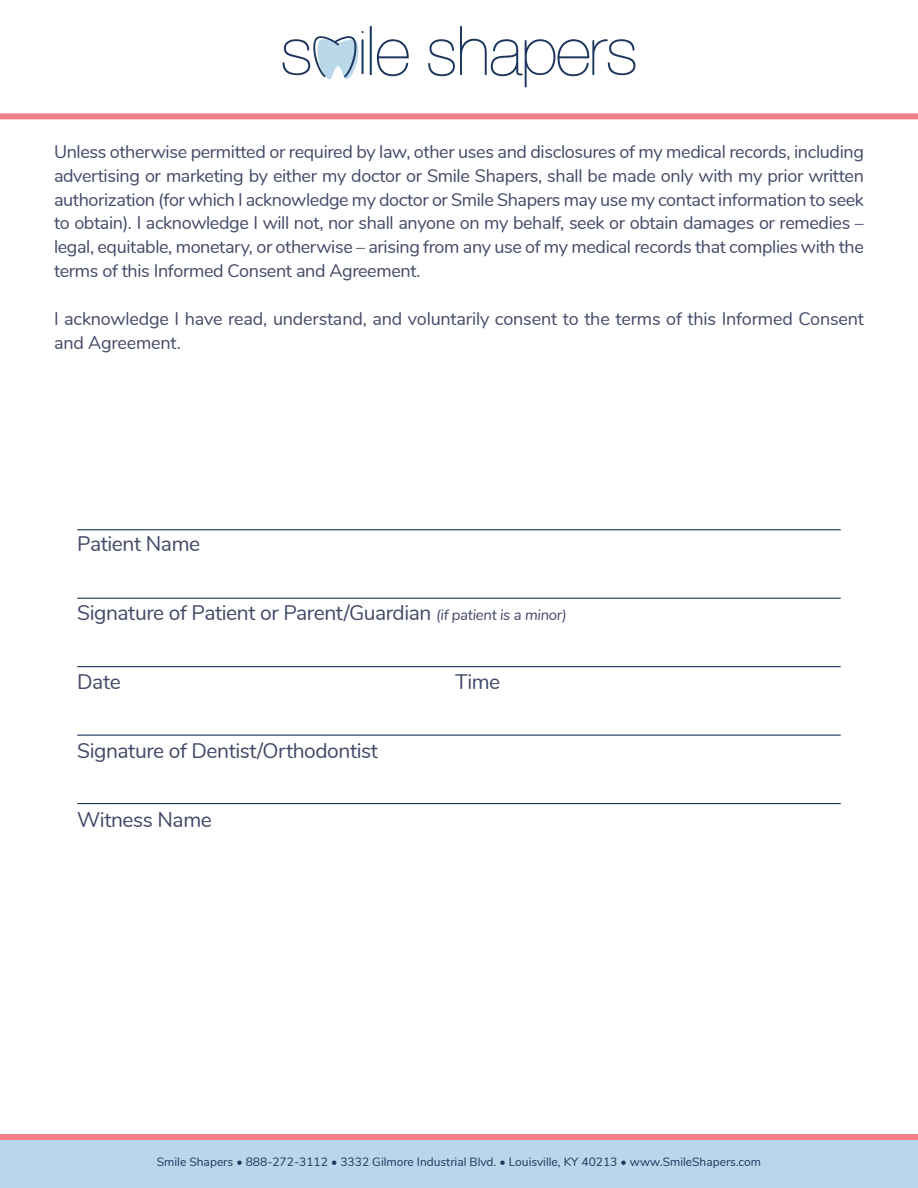
<style>
.page{position:relative;width:918px;height:1188px;background:#fff}
.page>*{position:absolute;margin:0;border:0;box-sizing:border-box;transform-origin:0 0}
.t1{font:21px "Nunito";letter-spacing:-.02em;color:#434968}
.t2{font:18px/24px "Nunito";letter-spacing:-.01em;color:#434968;text-align:justify}
.t3{font:12px "Nunito";color:#1b355e}
.s1{font-style:italic;font-size:15px}
</style>
<div class="page">
<div style="left:0;top:113px;width:918px;height:6px;background:#f37f89"></div>
<svg style="left:428px;top:26px;width:207px;height:61px"></svg>
<svg style="left:370px;top:26px;width:39px;height:50px"></svg>
<svg style="left:283px;top:31px;width:81px;height:49px"></svg>
<div style="left:0;top:1135px;width:918px;height:53px;background:#b9d7ea"></div>
<div style="left:0;top:1134px;width:918px;height:6px;background:#f37f89"></div>
<hr style="left:77px;top:529px;width:764px;height:1px;background:#1b355e">
<hr style="left:77px;top:598px;width:764px;height:1px;background:#1b355e">
<hr style="left:77px;top:666px;width:764px;height:1px;background:#1b355e">
<hr style="left:77px;top:735px;width:764px;height:1px;background:#1b355e">
<hr style="left:77px;top:803px;width:764px;height:1px;background:#1b355e">
<p class="t2" style="left:54px;top:138px;width:811px">Unless otherwise permitted or required by law, other uses and disclosures of my medical records, including advertising or marketing by either my doctor or Smile Shapers, shall be made only with my prior written authorization (for which I acknowledge my doctor or Smile Shapers may use my contact information to seek to obtain). I acknowledge I will not, nor shall anyone on my behalf, seek or obtain damages or remedies – legal, equitable, monetary, or otherwise – arising from any use of my medical records that complies with the terms of this Informed Consent and Agreement.</p>
<p class="t2" style="left:54px;top:306px;width:812px">I acknowledge I have read, understand, and voluntarily consent to the terms of this Informed Consent and Agreement.</p>
<p class="t1" style="left:77px;top:528px;width:124px">Patient Name</p>
<p class="t1" style="left:77px;top:597px;width:491px">Signature of Patient or Parent/Guardian <span class="s1">(if patient is a minor)</span></p>
<p class="t1" style="left:77px;top:666px;width:45px">Date</p>
<p class="t1" style="left:455px;top:666px;width:47px">Time</p>
<p class="t1" style="left:77px;top:735px;width:302px">Signature of Dentist/Orthodontist</p>
<p class="t1" style="left:77px;top:804px;width:136px">Witness Name</p>
<p class="t3" style="left:157px;top:1153px;width:606px">Smile Shapers • 888-272-3112 • 3332 Gilmore Industrial Blvd. • Louisville, KY 40213 • www.SmileShapers.com</p>
</div>
